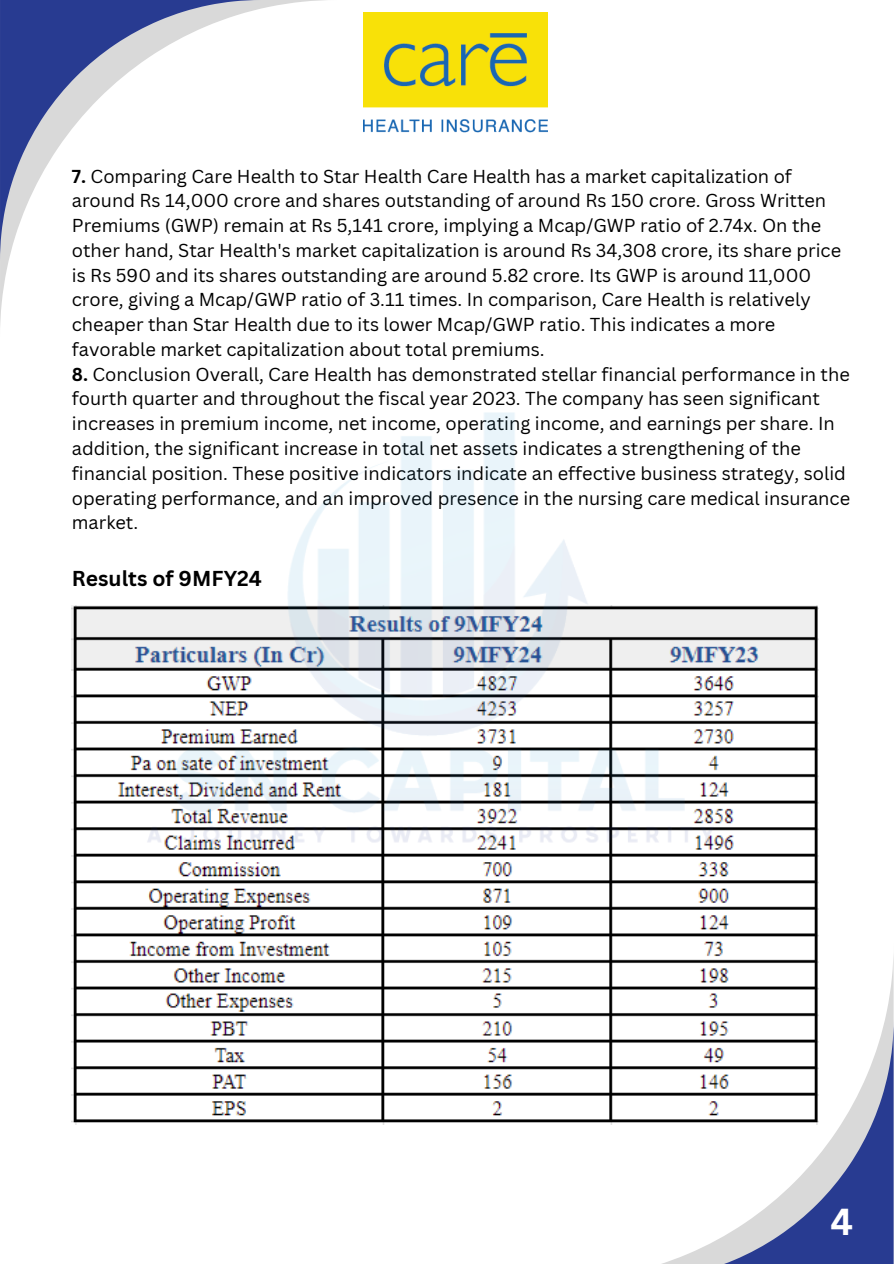
<style>
.page{position:relative;width:894px;height:1264px;background:#fff}
.page>*{position:absolute;margin:0;border:0;box-sizing:border-box;transform-origin:0 0}
.t1{font:700 36.6px "Canva Sans";color:#fff}
.t2{font:700 21px "Canva Sans";color:#000}
.t3{font:18.3px/24.8px "Canva Sans";color:#000}
.s1{font-weight:700}
</style>
<div class="page">
<svg style="left:0;top:0;width:325px;height:325px"></svg>
<svg style="left:0;top:0;width:261px;height:261px"></svg>
<svg style="left:665px;top:1019px;width:228px;height:244px"></svg>
<img style="left:364px;top:12px;width:183px;height:121px">
<img style="left:72px;top:605px;width:746px;height:519px">
<img style="left:144px;top:242px;width:580px;height:627px">
<p class="t3" style="left:72px;top:163px;width:770px"><span class="s1">7.</span> Comparing Care Health to Star Health Care Health has a market capitalization of around Rs 14,000 crore and shares outstanding of around Rs 150 crore. Gross Written Premiums (GWP) remain at Rs 5,141 crore, implying a Mcap/GWP ratio of 2.74x. On the other hand, Star Health's market capitalization is around Rs 34,308 crore, its share price is Rs 590 and its shares outstanding are around 5.82 crore. Its GWP is around 11,000 crore, giving a Mcap/GWP ratio of 3.11 times. In comparison, Care Health is relatively cheaper than Star Health due to its lower Mcap/GWP ratio. This indicates a more favorable market capitalization about total premiums.</p>
<p class="t3" style="left:72px;top:361px;width:779px"><span class="s1">8.</span> Conclusion Overall, Care Health has demonstrated stellar financial performance in the fourth quarter and throughout the fiscal year 2023. The company has seen significant increases in premium income, net income, operating income, and earnings per share. In addition, the significant increase in total net assets indicates a strengthening of the financial position. These positive indicators indicate an effective business strategy, solid operating performance, and an improved presence in the nursing care medical insurance market.</p>
<p class="t2" style="left:72px;top:563px;width:191px">Results of 9MFY24</p>
<p class="t1" style="left:830px;top:1195px;width:24px">4</p>
</div>
